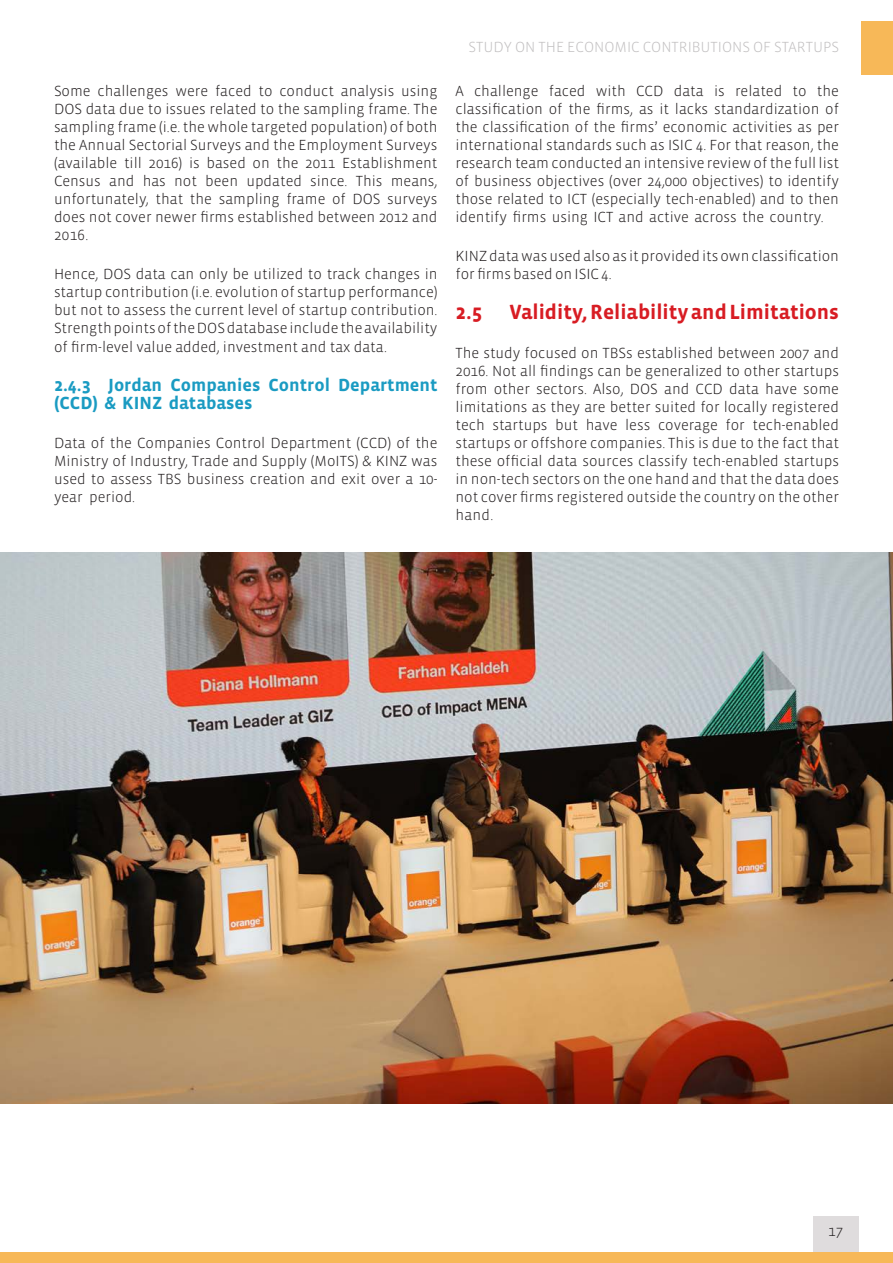
<style>
.page{position:relative;width:893px;height:1263px;background:#fff}
.page>*{position:absolute;margin:0;border:0;box-sizing:border-box;transform-origin:0 0}
.t1{font:700 21px "Vista Sans";color:#d81c23}
.t2{font:700 18px/18px "Vista Sans";color:#1a9bc2}
.Main_txt{font:300 15px/18px "Vista Sans";color:#231f20;text-align:justify}
.t3{font:300 15px "Vista Sans";color:#c2c0c1}
</style>
<div class="page">
<div style="left:813px;top:1216px;width:46px;height:47px;background:#dfdcdd"></div>
<div style="left:0;top:1252px;width:893px;height:11px;background:#f7b858"></div>
<div style="left:861px;top:21px;width:32px;height:53px;background:#f7b858"></div>
<img style="left:0;top:553px;width:893px;height:550px">
<p class="Main_txt" style="left:54px;top:82px;width:385px">Some challenges were faced to conduct analysis using DOS data due to issues related to the sampling frame. The sampling frame (i.e. the whole targeted population) of both the Annual Sectorial Surveys and the Employment Surveys (available till 2016) is based on the 2011 Establishment Census and has not been updated since. This means, unfortunately, that the sampling frame of DOS surveys does not cover newer firms established between 2012 and 2016.</p>
<p class="Main_txt" style="left:54px;top:266px;width:385px">Hence, DOS data can only be utilized to track changes in startup contribution (i.e. evolution of startup performance) but not to assess the current level of startup contribution.<br>Strength points of the DOS database include the availability of firm-level value added, investment and tax data.</p>
<p class="t2" style="left:54px;top:376px;width:385px">2.4.3 Jordan Companies Control Department (CCD) &amp; KINZ databases</p>
<p class="Main_txt" style="left:54px;top:434px;width:385px">Data of the Companies Control Department (CCD) of the Ministry of Industry, Trade and Supply (MoITS) &amp; KINZ was used to assess TBS business creation and exit over a 10- year period.</p>
<p class="t3" style="left:468px;top:39px;width:372px">STUDY ON THE ECONOMIC CONTRIBUTIONS OF STARTUPS</p>
<p class="Main_txt" style="left:455px;top:82px;width:385px">A challenge faced with CCD data is related to the classification of the firms, as it lacks standardization of the classification of the firms’ economic activities as per international standards such as ISIC 4. For that reason, the research team conducted an intensive review of the full list of business objectives (over 24,000 objectives) to identify those related to ICT (especially tech-enabled) and to then identify firms using ICT and active across the country.</p>
<p class="Main_txt" style="left:455px;top:248px;width:385px">KINZ data was used also as it provided its own classification for firms based on ISIC 4.</p>
<p class="t1" style="left:455px;top:301px;width:28px">2.5</p>
<p class="t1" style="left:509px;top:301px;width:331px">Validity, Reliability and Limitations</p>
<p class="Main_txt" style="left:455px;top:344px;width:385px">The study focused on TBSs established between 2007 and 2016. Not all findings can be generalized to other startups from other sectors. Also, DOS and CCD data have some limitations as they are better suited for locally registered tech startups but have less coverage for tech-enabled startups or offshore companies. This is due to the fact that these official data sources classify tech-enabled startups in non-tech sectors on the one hand and that the data does not cover firms registered outside the country on the other hand.</p>
<p class="Main_txt" style="left:828px;top:1222px;width:16px">17</p>
</div>
